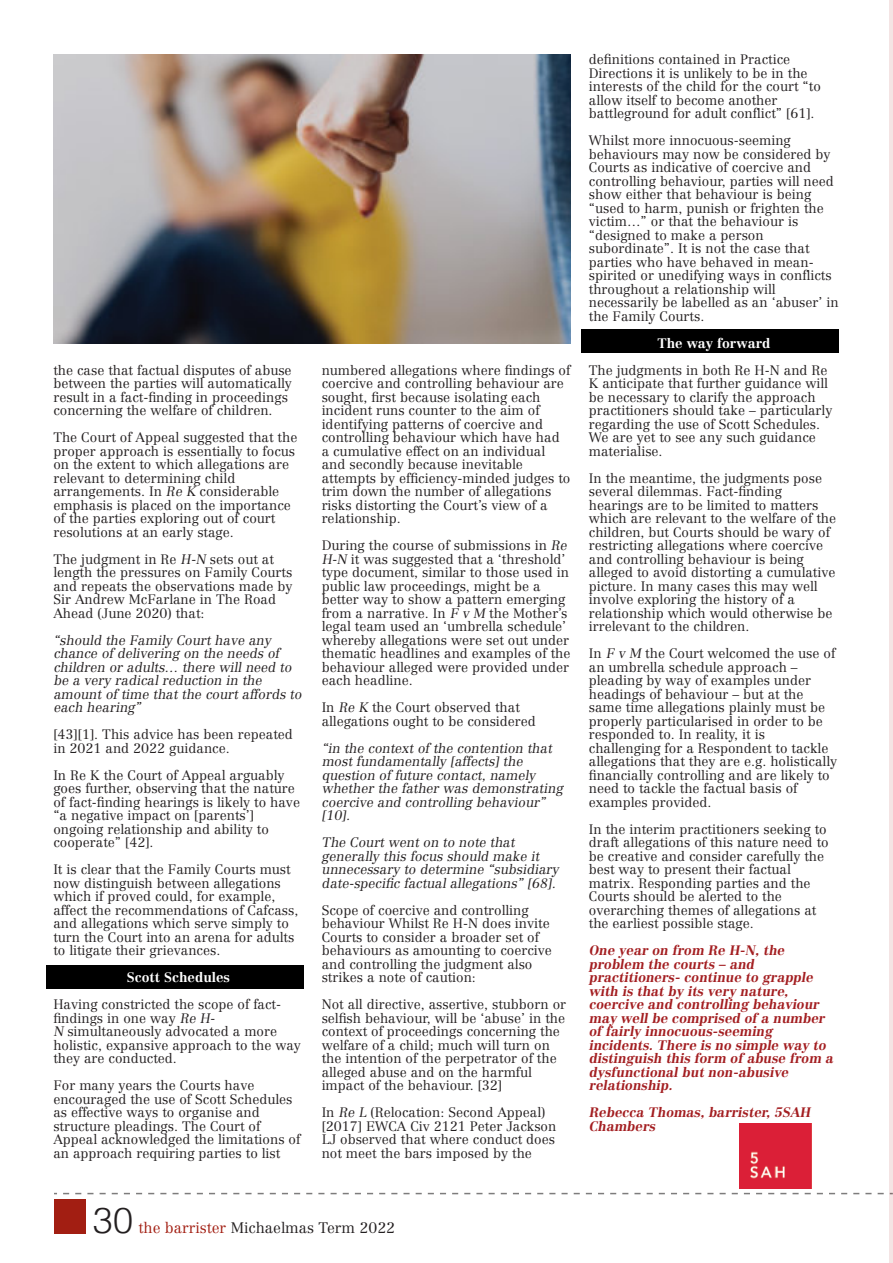
<style>
.page{position:relative;width:893px;height:1263px;background:#fff}
.page>*{position:absolute;margin:0;border:0;box-sizing:border-box;transform-origin:0 0}
.t1{font:300 36px "Helvetica";color:#231f20}
.t2{font:300 15px "Centennial";color:#231f20}
.t3{font:300 13.5px/13.5px "Centennial";color:#231f20}
.t4{font:italic 300 13.5px/13.5px "Centennial";color:#231f20}
.t5{font:italic 700 13.5px/13.5px "Centennial LT";color:#a31e21}
.t6{font:700 13.5px "Centennial LT";color:#fff}
.s1{font-style:italic}
.s2{color:#a21e12}
</style>
<div class="page">
<div style="left:54px;top:1199px;width:32px;height:35px;background:#a21e12"></div>
<svg style="left:54px;top:1193px;width:830px;height:1px"></svg>
<div style="left:46px;top:965px;width:258px;height:23px;background:#000"></div>
<div style="left:582px;top:329px;width:257px;height:23px;background:#000"></div>
<img style="left:53px;top:54px;width:518px;height:289px">
<hr style="left:892px;top:54px;width:1px;height:172px;background:#a31e21">
<img style="left:739px;top:1123px;width:72px;height:65px">
<p class="t3" style="left:53px;top:364px;width:240px">the case that factual disputes of abuse between the parties will automatically result in a fact-finding in proceedings concerning the welfare of children.</p>
<p class="t3" style="left:53px;top:432px;width:246px">The Court of Appeal suggested that the proper approach is essentially to focus on the extent to which allegations are relevant to determining child arrangements. In <span class="s1">Re K</span> considerable emphasis is placed on the importance of the parties exploring out of court resolutions at an early stage.</p>
<p class="t3" style="left:53px;top:553px;width:241px">The judgment in Re <span class="s1">H-N</span> sets out at length the pressures on Family Courts and repeats the observations made by<br>Sir Andrew McFarlane in The Road<br>Ahead (June 2020) that:</p>
<p class="t4" style="left:53px;top:634px;width:252px">“should the Family Court have any chance of delivering on the needs of children or adults… there will need to be a very radical reduction in the amount of time that the court affords to each hearing”</p>
<p class="t3" style="left:53px;top:729px;width:241px">[43][1]. This advice has been repeated in 2021 and 2022 guidance.</p>
<p class="t3" style="left:53px;top:769px;width:248px">In Re K the Court of Appeal arguably goes further, observing that the nature of fact-finding hearings is likely to have “a negative impact on [parents’] ongoing relationship and ability to cooperate” [42].</p>
<p class="t3" style="left:53px;top:864px;width:247px">It is clear that the Family Courts must now distinguish between allegations which if proved could, for example, affect the recommendations of Cafcass, and allegations which serve simply to turn the Court into an arena for adults to litigate their grievances.</p>
<p class="t6" style="left:127px;top:972px;width:105px">Scott Schedules</p>
<p class="t3" style="left:53px;top:999px;width:249px">Having constricted the scope of fact&shy;findings in one way <span class="s1">Re H-<br>N</span> simultaneously advocated a more holistic, expansive approach to the way they are conducted.</p>
<p class="t3" style="left:53px;top:1080px;width:249px">For many years the Courts have encouraged the use of Scott Schedules as effective ways to organise and structure pleadings. The Court of Appeal acknowledged the limitations of an approach requiring parties to list</p>
<p class="t3" style="left:322px;top:364px;width:250px">numbered allegations where findings of coercive and controlling behaviour are sought, first because isolating each incident runs counter to the aim of identifying patterns of coercive and controlling behaviour which have had a cumulative effect on an individual and secondly because inevitable attempts by efficiency-minded judges to trim down the number of allegations risks distorting the Court’s view of a relationship.</p>
<p class="t3" style="left:322px;top:540px;width:250px">During the course of submissions in <span class="s1">Re H-N</span> it was suggested that a ‘threshold’ type document, similar to those used in public law proceedings, might be a better way to show a pattern emerging from a narrative. In <span class="s1">F v M</span> the Mother’s legal team used an ‘umbrella schedule’ whereby allegations were set out under thematic headlines and examples of the behaviour alleged were provided under each headline.</p>
<p class="t3" style="left:322px;top:702px;width:216px">In <span class="s1">Re K</span> the Court observed that allegations ought to be considered</p>
<p class="t4" style="left:322px;top:742px;width:245px">“in the context of the contention that most fundamentally [affects] the question of future contact, namely whether the father was demonstrating coercive and controlling behaviour” [10].</p>
<p class="t4" style="left:322px;top:837px;width:239px">The Court went on to note that generally this focus should make it unnecessary to determine “subsidiary date-specific factual allegations” [68].</p>
<p class="t3" style="left:322px;top:904px;width:232px">Scope of coercive and controlling behaviour Whilst Re H-N does invite Courts to consider a broader set of behaviours as amounting to coercive and controlling the judgment also strikes a note of caution:</p>
<p class="t3" style="left:322px;top:999px;width:246px">Not all directive, assertive, stubborn or selfish behaviour, will be ‘abuse’ in the context of proceedings concerning the welfare of a child; much will turn on the intention of the perpetrator of the alleged abuse and on the harmful impact of the behaviour. [32]</p>
<p class="t3" style="left:322px;top:1107px;width:236px">In <span class="s1">Re L</span> (Relocation: Second Appeal) [2017] EWCA Civ 2121 Peter Jackson LJ observed that where conduct does not meet the bars imposed by the</p>
<p class="t3" style="left:589px;top:54px;width:233px">definitions contained in Practice Directions it is unlikely to be in the interests of the child for the court “to allow itself to become another battleground for adult conflict” [61].</p>
<p class="t3" style="left:589px;top:135px;width:251px">Whilst more innocuous-seeming behaviours may now be considered by Courts as indicative of coercive and controlling behaviour, parties will need show either that behaviour is being “used to harm, punish or frighten the victim…” or that the behaviour is “designed to make a person subordinate”. It is not the case that parties who have behaved in mean&shy;spirited or unedifying ways in conflicts throughout a relationship will necessarily be labelled as an ‘abuser’ in the Family Courts.</p>
<p class="t6" style="left:657px;top:338px;width:114px">The way forward</p>
<p class="t3" style="left:589px;top:364px;width:245px">The judgments in both Re H-N and Re K anticipate that further guidance will be necessary to clarify the approach practitioners should take – particularly regarding the use of Scott Schedules.<br>We are yet to see any such guidance materialise.</p>
<p class="t3" style="left:589px;top:472px;width:249px">In the meantime, the judgments pose several dilemmas. Fact-finding hearings are to be limited to matters which are relevant to the welfare of the children, but Courts should be wary of restricting allegations where coercive and controlling behaviour is being alleged to avoid distorting a cumulative picture. In many cases this may well involve exploring the history of a relationship which would otherwise be irrelevant to the children.</p>
<p class="t3" style="left:589px;top:648px;width:250px">In <span class="s1">F v M</span> the Court welcomed the use of an umbrella schedule approach – pleading by way of examples under headings of behaviour – but at the same time allegations plainly must be properly particularised in order to be responded to. In reality, it is challenging for a Respondent to tackle allegations that they are e.g. holistically financially controlling and are likely to need to tackle the factual basis of examples provided.</p>
<p class="t3" style="left:589px;top:823px;width:241px">In the interim practitioners seeking to draft allegations of this nature need to be creative and consider carefully the best way to present their factual matrix. Responding parties and the Courts should be alerted to the overarching themes of allegations at the earliest possible stage.</p>
<p class="t5" style="left:589px;top:945px;width:248px">One year on from Re H-N, the problem the courts – and practitioners- continue to grapple with is that by its very nature, coercive and controlling behaviour may well be comprised of a number of fairly innocuous-seeming incidents. There is no simple way to distinguish this form of abuse from a dysfunctional but non-abusive relationship.</p>
<p class="t5" style="left:589px;top:1107px;width:225px">Rebecca Thomas, barrister, 5SAH<br>Chambers</p>
<h1 class="t1" style="left:93px;top:1207px;width:42px">30</h1>
<p class="t2" style="left:139px;top:1222px;width:258px"><span class="s2">the barrister</span> Michaelmas Term 2022</p>
</div>
